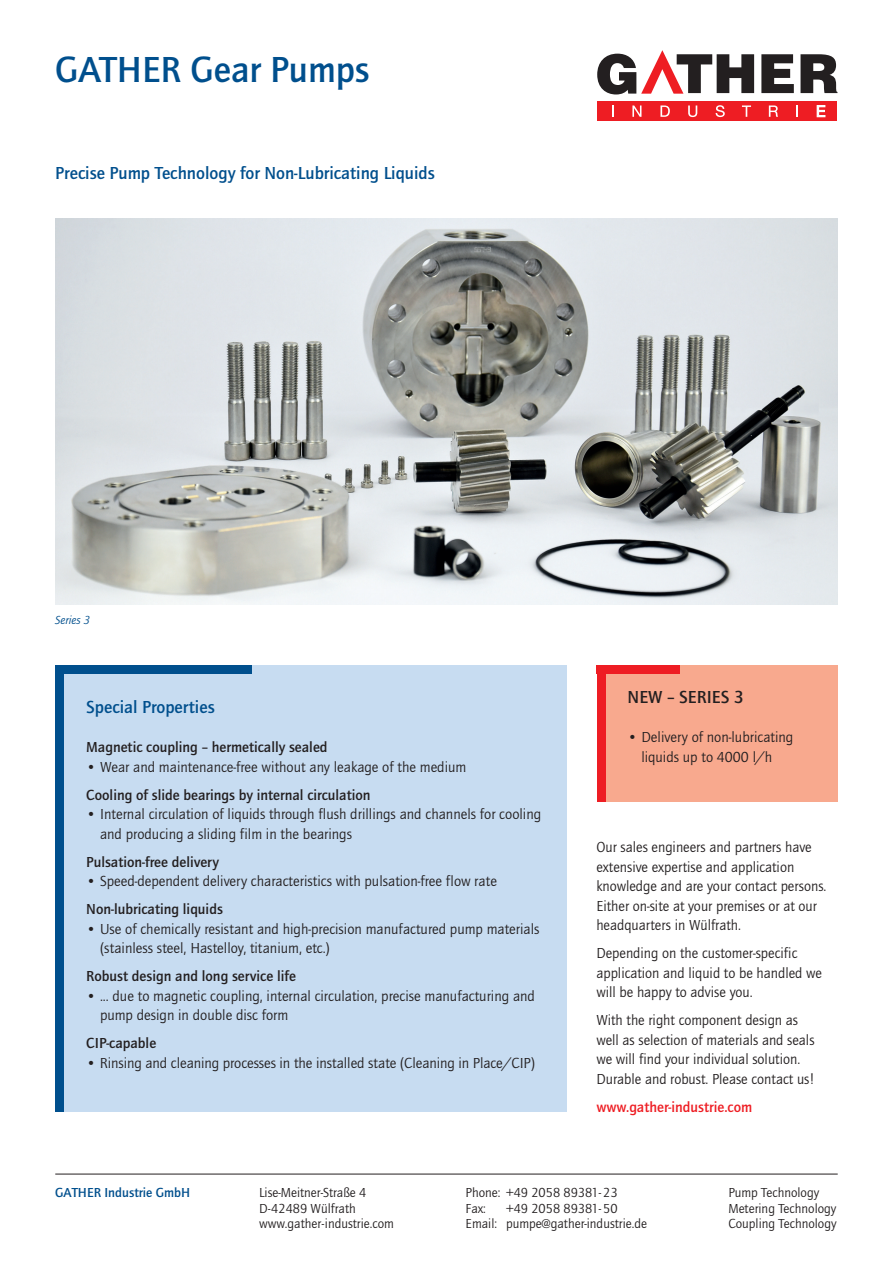
<style>
.page{position:relative;width:893px;height:1263px;background:#fff}
.page>*{position:absolute;margin:0;border:0;box-sizing:border-box;transform-origin:0 0}
.t1{font:700 37.5px "Quay Itc T";color:#004f8d}
.t2{font:700 18px "Quay Itc T";color:#004f8d}
.t3{font:700 18px "Quay Itc T";color:#231f20}
.t4{font:15px/19.5px "Quay Itc T";color:#231f20}
.t5{font:700 15px "Quay Itc T";color:#231f20}
.t6{font:700 15px "Quay Itc T";color:#ee1d23}
.t7{font:13.5px/15.8px "Quay Itc T";color:#231f20}
.t8{font:700 13.5px "Quay Itc T";color:#004f8d}
.t9{font:italic 12px "Quay Itc T";color:#004f8d}
</style>
<div class="page">
<img style="left:55px;top:219px;width:782px;height:385px">
<hr style="left:55px;top:1174px;width:783px;height:1px;background:#231f20">
<div style="left:598px;top:101px;width:239px;height:19px;background:#ee1d23"></div>
<svg style="left:761px;top:54px;width:33px;height:39px"></svg>
<svg style="left:800px;top:54px;width:37px;height:39px"></svg>
<svg style="left:597px;top:50px;width:157px;height:44px"></svg>
<svg style="left:632px;top:105px;width:9px;height:12px"></svg>
<svg style="left:688px;top:105px;width:9px;height:12px"></svg>
<svg style="left:716px;top:105px;width:9px;height:12px"></svg>
<svg style="left:742px;top:105px;width:9px;height:12px"></svg>
<svg style="left:817px;top:105px;width:8px;height:12px"></svg>
<svg style="left:612px;top:105px;width:1px;height:12px"></svg>
<svg style="left:796px;top:105px;width:2px;height:12px"></svg>
<svg style="left:660px;top:105px;width:10px;height:12px"></svg>
<svg style="left:769px;top:105px;width:9px;height:12px"></svg>
<div style="left:60px;top:665px;width:507px;height:446px;background:#c7dcf1"></div>
<div style="left:55px;top:673px;width:9px;height:438px;background:#004f8d"></div>
<div style="left:55px;top:665px;width:196px;height:9px;background:#004f8d"></div>
<div style="left:597px;top:665px;width:241px;height:136px;background:#f8a98e"></div>
<div style="left:597px;top:665px;width:83px;height:9px;background:#ee1d23"></div>
<div style="left:597px;top:665px;width:8px;height:136px;background:#ee1d23"></div>
<p class="t1" style="left:55px;top:48px;width:316px">GATHER Gear Pumps</p>
<p class="t2" style="left:55px;top:163px;width:381px">Precise Pump Technology for Non-Lubricating Liquids</p>
<p class="t9" style="left:55px;top:613px;width:36px">Series 3</p>
<p class="t2" style="left:86px;top:697px;width:130px">Special Properties</p>
<p class="t5" style="left:86px;top:739px;width:243px">Magnetic coupling – hermetically sealed</p>
<p class="t4" style="left:86px;top:757px;width:382px">• Wear and maintenance-free without any leakage of the medium</p>
<p class="t5" style="left:86px;top:786px;width:286px">Cooling of slide bearings by internal circulation</p>
<p class="t4" style="left:100px;top:804px;width:443px;text-indent:-14px">• Internal circulation of liquids through flush drillings and channels for cooling and producing a sliding film in the bearings</p>
<p class="t5" style="left:86px;top:853px;width:134px">Pulsation-free delivery</p>
<p class="t4" style="left:86px;top:871px;width:412px">• Speed-dependent delivery characteristics with pulsation-free flow rate</p>
<p class="t5" style="left:86px;top:901px;width:138px">Non-lubricating liquids</p>
<p class="t4" style="left:100px;top:919px;width:441px;text-indent:-14px">• Use of chemically resistant and high-precision manufactured pump materials (stainless steel, Hastelloy, titanium, etc.)</p>
<p class="t5" style="left:86px;top:968px;width:211px">Robust design and long service life</p>
<p class="t4" style="left:100px;top:986px;width:436px;text-indent:-14px">• ... due to magnetic coupling, internal circulation, precise manufacturing and pump design in double disc form</p>
<p class="t5" style="left:86px;top:1035px;width:71px">CIP-capable</p>
<p class="t4" style="left:86px;top:1053px;width:450px">• Rinsing and cleaning processes in the installed state (Cleaning in Place/CIP)</p>
<p class="t3" style="left:628px;top:687px;width:118px">NEW – SERIES 3</p>
<p class="t4" style="left:628px;top:728px;width:167px;text-align:center">• Delivery of non-lubricating liquids up to 4000 l/h</p>
<p class="t4" style="left:596px;top:837px;width:231px">Our sales engineers and partners have extensive expertise and application knowledge and are your contact persons.<br>Either on-site at your premises or at our headquarters in Wülfrath.</p>
<p class="t4" style="left:596px;top:943px;width:227px">Depending on the customer-specific application and liquid to be handled we will be happy to advise you.</p>
<p class="t4" style="left:596px;top:1010px;width:220px">With the right component design as well as selection of materials and seals we will find your individual solution.<br>Durable and robust. Please contact us!</p>
<p class="t6" style="left:596px;top:1098px;width:157px">www.gather-industrie.com</p>
<p class="t8" style="left:55px;top:1185px;width:136px">GATHER Industrie GmbH</p>
<p class="t7" style="left:259px;top:1184px;width:136px">Lise-Meitner-Straße 4<br>D-42489 Wülfrath www.gather-industrie.com</p>
<p class="t7" style="left:466px;top:1184px;width:153px">Phone: +49 2058 89381- 23</p>
<p class="t7" style="left:466px;top:1200px;width:183px;text-indent:40px">+49 2058 89381- 50<br>Email: pumpe@gather-industrie.de</p>
<p class="t7" style="left:466px;top:1200px;width:22px">Fax:</p>
<p class="t7" style="left:728px;top:1184px;width:92px">Pump Technology</p>
<p class="t7" style="left:728px;top:1200px;width:109px">Metering Technology</p>
<p class="t7" style="left:728px;top:1216px;width:110px">Coupling Technology</p>
</div>
